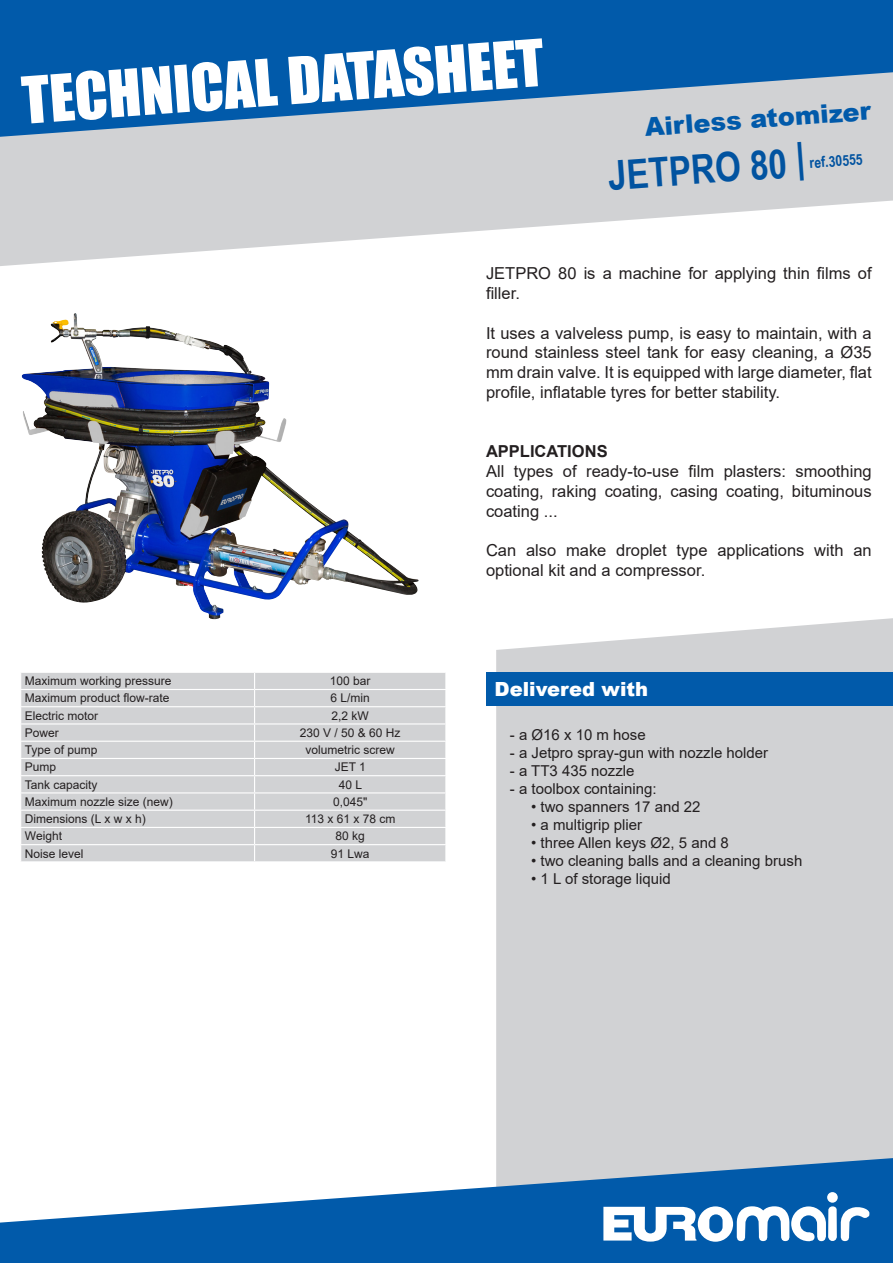
<style>
.page{position:relative;width:893px;height:1263px;background:#fff}
.page>*{position:absolute;margin:0;border:0;box-sizing:border-box;transform-origin:0 0}
.t1{font:60px "Impact";color:#fff}
.t2{font:700 40.5px "Arial Narrow";color:#0153a0}
.t3{font:900 25.5px "Arial";color:#015aaa}
.t4{font:900 19.5px "Arial";color:#fff}
.t5{font:16.5px/19.8px "Arial";color:#231f20}
.t6{font:700 16.5px "Arial";color:#231f20}
.t7{font:15px "Arial";color:#231f20}
.t8{font:700 15px "Arial Narrow";color:#0153a0}
.t9{font:12px "Arial";color:#231f20}
</style>
<div class="page">
<svg style="left:0;top:137px;width:893px;height:129px;fill:#d1d2d4"></svg>
<div style="left:496px;top:618px;width:397px;height:540px;background:#d1d2d4"></div>
<svg style="left:0;top:1158px;width:893px;height:105px;fill:#015aaa"></svg>
<svg style="left:603px;top:1206px;width:269px;height:36px"></svg>
<div style="left:827px;top:1192px;width:11px;height:11px;background:#fff;border-radius:50%"></div>
<svg style="left:0;top:0;width:893px;height:137px;background:#3276b3"></svg>
<img style="left:22px;top:315px;width:259px;height:304px">
<div style="left:486px;top:672px;width:407px;height:33px;background:#015aaa"></div>
<div style="left:21px;top:673px;width:424px;height:188px;background:#d1d2d4"></div>
<hr style="left:20px;top:689px;width:235px;height:1px;background:#fff">
<hr style="left:255px;top:689px;width:191px;height:1px;background:#fff">
<hr style="left:20px;top:706px;width:235px;height:1px;background:#fff">
<hr style="left:255px;top:706px;width:191px;height:1px;background:#fff">
<hr style="left:20px;top:723px;width:235px;height:1px;background:#fff">
<hr style="left:255px;top:723px;width:191px;height:1px;background:#fff">
<hr style="left:20px;top:741px;width:235px;height:1px;background:#fff">
<hr style="left:255px;top:741px;width:191px;height:1px;background:#fff">
<hr style="left:20px;top:758px;width:235px;height:1px;background:#fff">
<hr style="left:255px;top:758px;width:191px;height:1px;background:#fff">
<hr style="left:20px;top:775px;width:235px;height:1px;background:#fff">
<hr style="left:255px;top:775px;width:191px;height:1px;background:#fff">
<hr style="left:20px;top:792px;width:235px;height:1px;background:#fff">
<hr style="left:255px;top:792px;width:191px;height:1px;background:#fff">
<hr style="left:20px;top:810px;width:235px;height:1px;background:#fff">
<hr style="left:255px;top:810px;width:191px;height:1px;background:#fff">
<hr style="left:20px;top:827px;width:235px;height:1px;background:#fff">
<hr style="left:255px;top:827px;width:191px;height:1px;background:#fff">
<hr style="left:20px;top:844px;width:235px;height:1px;background:#fff">
<hr style="left:255px;top:844px;width:191px;height:1px;background:#fff">
<svg style="left:254px;top:673px;width:1px;height:188px"></svg>
<svg style="left:445px;top:673px;width:1px;height:188px"></svg>
<h1 class="t1" style="left:19px;top:53px;width:525px;rotate:-4deg">TECHNICAL DATASHEET</h1>
<p class="t3" style="left:643px;top:108px;width:228px;rotate:-4deg">Airless atomizer</p>
<p class="t2" style="left:606px;top:145px;width:199px;rotate:-4deg">JETPRO 80 |</p>
<p class="t8" style="left:809px;top:151px;width:55px;rotate:-4deg">ref.30555</p>
<p class="t5" style="left:486px;top:263px;width:387px">JETPRO 80 is a machine for applying thin films of filler.</p>
<p class="t5" style="left:486px;top:323px;width:387px;text-align:justify">It uses a valveless pump, is easy to maintain, with a round stainless steel tank for easy cleaning, a Ø35 mm drain valve. It is equipped with large diameter, flat profile, inflatable tyres for better stability.</p>
<p class="t9" style="left:25px;top:673px;width:148px">Maximum working pressure</p>
<p class="t9" style="left:330px;top:673px;width:42px">100 bar</p>
<p class="t9" style="left:25px;top:690px;width:146px">Maximum product flow-rate</p>
<p class="t9" style="left:331px;top:690px;width:41px">6 L/min</p>
<p class="t9" style="left:25px;top:707px;width:75px">Electric motor</p>
<p class="t9" style="left:332px;top:707px;width:39px">2,2 kW</p>
<p class="t9" style="left:25px;top:724px;width:36px">Power</p>
<p class="t9" style="left:300px;top:724px;width:102px">230 V / 50 &amp; 60 Hz</p>
<p class="t9" style="left:25px;top:742px;width:74px">Type of pump</p>
<p class="t9" style="left:306px;top:742px;width:91px">volumetric screw</p>
<p class="t9" style="left:25px;top:759px;width:33px">Pump</p>
<p class="t9" style="left:335px;top:759px;width:33px">JET 1</p>
<p class="t9" style="left:25px;top:776px;width:74px">Tank capacity</p>
<p class="t9" style="left:339px;top:776px;width:25px">40 L</p>
<p class="t9" style="left:25px;top:793px;width:150px">Maximum nozzle size (new)</p>
<p class="t9" style="left:333px;top:793px;width:36px">0,045"</p>
<p class="t9" style="left:25px;top:811px;width:122px">Dimensions (L x w x h)</p>
<p class="t9" style="left:305px;top:811px;width:92px">113 x 61 x 78 cm</p>
<p class="t9" style="left:25px;top:828px;width:39px">Weight</p>
<p class="t9" style="left:336px;top:828px;width:31px">80 kg</p>
<p class="t9" style="left:25px;top:845px;width:60px">Noise level</p>
<p class="t9" style="left:331px;top:845px;width:40px">91 Lwa</p>
<p class="t6" style="left:486px;top:440px;width:123px">APPLICATIONS</p>
<p class="t5" style="left:486px;top:461px;width:387px;text-align:justify">All types of ready-to-use film plasters: smoothing coating, raking coating, casing coating, bituminous coating ...</p>
<p class="t5" style="left:486px;top:541px;width:387px">Can also make droplet type applications with an optional kit and a compressor.</p>
<p class="t4" style="left:495px;top:674px;width:155px">Delivered with</p>
<p class="t7" style="left:510px;top:724px;width:137px">- a Ø16 x 10 m hose</p>
<p class="t7" style="left:510px;top:742px;width:260px">- a Jetpro spray-gun with nozzle holder</p>
<p class="t7" style="left:510px;top:760px;width:126px">- a TT3 435 nozzle</p>
<p class="t7" style="left:510px;top:778px;width:148px">- a toolbox containing:</p>
<p class="t7" style="left:531px;top:796px;width:171px">• two spanners 17 and 22</p>
<p class="t7" style="left:531px;top:814px;width:113px">• a multigrip plier</p>
<p class="t7" style="left:531px;top:832px;width:199px">• three Allen keys Ø2, 5 and 8</p>
<p class="t7" style="left:531px;top:850px;width:273px">• two cleaning balls and a cleaning brush</p>
<p class="t7" style="left:531px;top:868px;width:141px">• 1 L of storage liquid</p>
</div>
